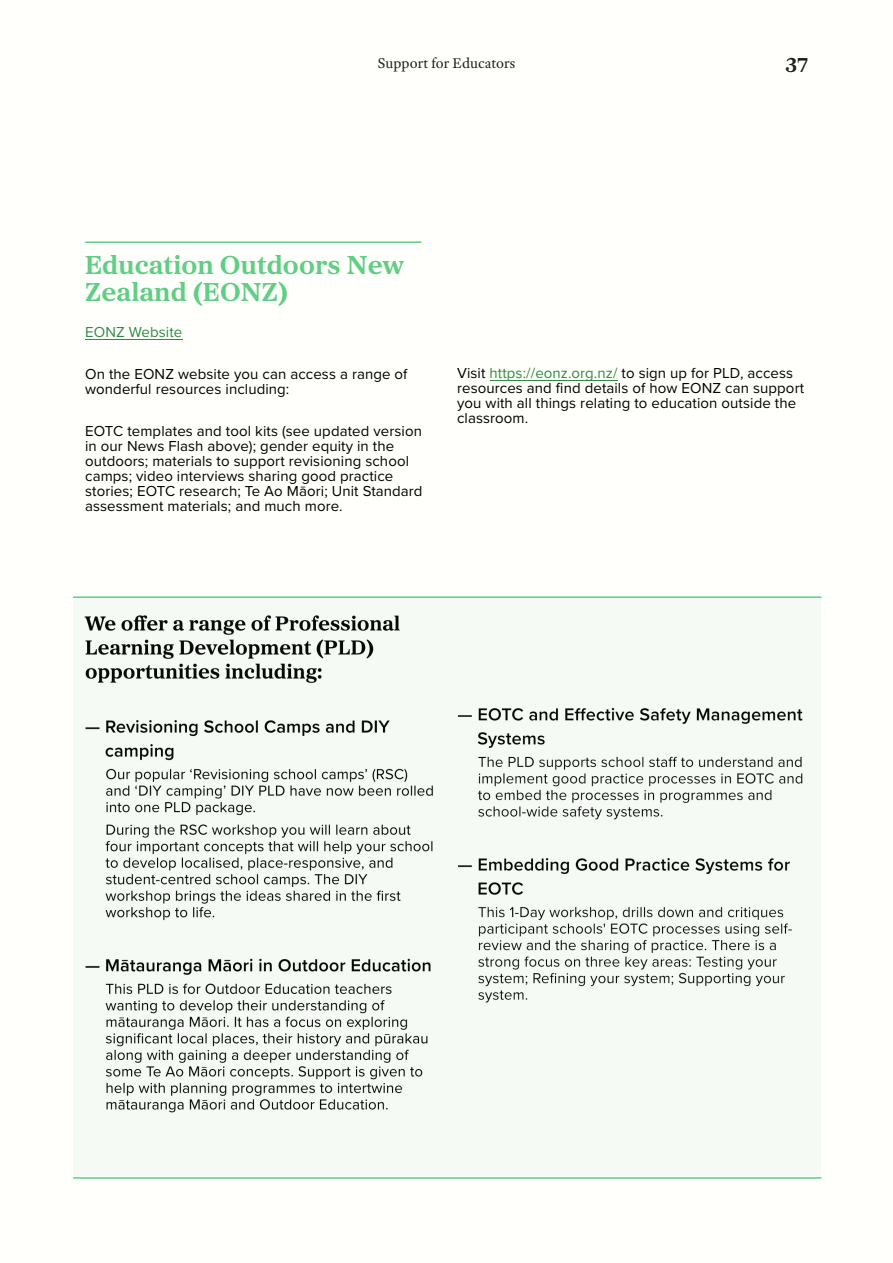
<style>
.page{position:relative;width:893px;height:1263px;background:#fffffb}
.page>*{position:absolute;margin:0;border:0;box-sizing:border-box;transform-origin:0 0}
.t1{font:700 27px "Proxima Sera";letter-spacing:.005em;color:#61ce85}
.t2{font:600 21px "Proxima Sera";color:#231f20}
.t3{font:15px "Proxima Nova";letter-spacing:.005em;color:#000}
.t4{font:15px "Adobe Text Pro";color:#231f20}
.t5{font:15px "Proxima Nova";letter-spacing:.005em;color:#2e8a45}
.s1{color:#318b43}
</style>
<div class="page">
<hr style="left:85px;top:339px;width:97px;height:1px;background:#2e8a45">
<hr style="left:490px;top:380px;width:128px;height:1px;background:#318b43">
<hr style="left:85px;top:241px;width:337px;height:2px;background:#61ce85">
<img style="left:84px;top:615px;width:719px;height:498px">
<hr style="left:73px;top:596px;width:748px;height:2px;background:#61ce85">
<hr style="left:73px;top:1177px;width:748px;height:2px;background:#61ce85">
<p class="t4" style="left:378px;top:57px;width:139px">Support for Educators</p>
<p class="t2" style="left:785px;top:56px;width:24px">37</p>
<p class="t1" style="left:85px;top:253px;width:320px">Education Outdoors New</p>
<p class="t1" style="left:85px;top:280px;width:204px">Zealand (EONZ)</p>
<p class="t5" style="left:85px;top:325px;width:99px">EONZ Website</p>
<p class="t3" style="left:85px;top:367px;width:324px">On the EONZ website you can access a range of</p>
<p class="t3" style="left:85px;top:382px;width:206px">wonderful resources including:</p>
<p class="t3" style="left:85px;top:424px;width:338px">EOTC templates and tool kits (see updated version</p>
<p class="t3" style="left:85px;top:439px;width:311px">in our News Flash above); gender equity in the</p>
<p class="t3" style="left:85px;top:454px;width:325px">outdoors; materials to support revisioning school</p>
<p class="t3" style="left:85px;top:469px;width:310px">camps; video interviews sharing good practice</p>
<p class="t3" style="left:85px;top:484px;width:339px">stories; EOTC research; Te Ao Māori; Unit Standard</p>
<p class="t3" style="left:85px;top:499px;width:259px">assessment materials; and much more.</p>
<p class="t3" style="left:457px;top:366px;width:338px">Visit <span class="s1">https://eonz.org.nz/</span> to sign up for PLD, access</p>
<p class="t3" style="left:457px;top:381px;width:348px">resources and find details of how EONZ can support</p>
<p class="t3" style="left:457px;top:396px;width:341px">you with all things relating to education outside the</p>
<p class="t3" style="left:457px;top:411px;width:73px">classroom.</p>
</div>
